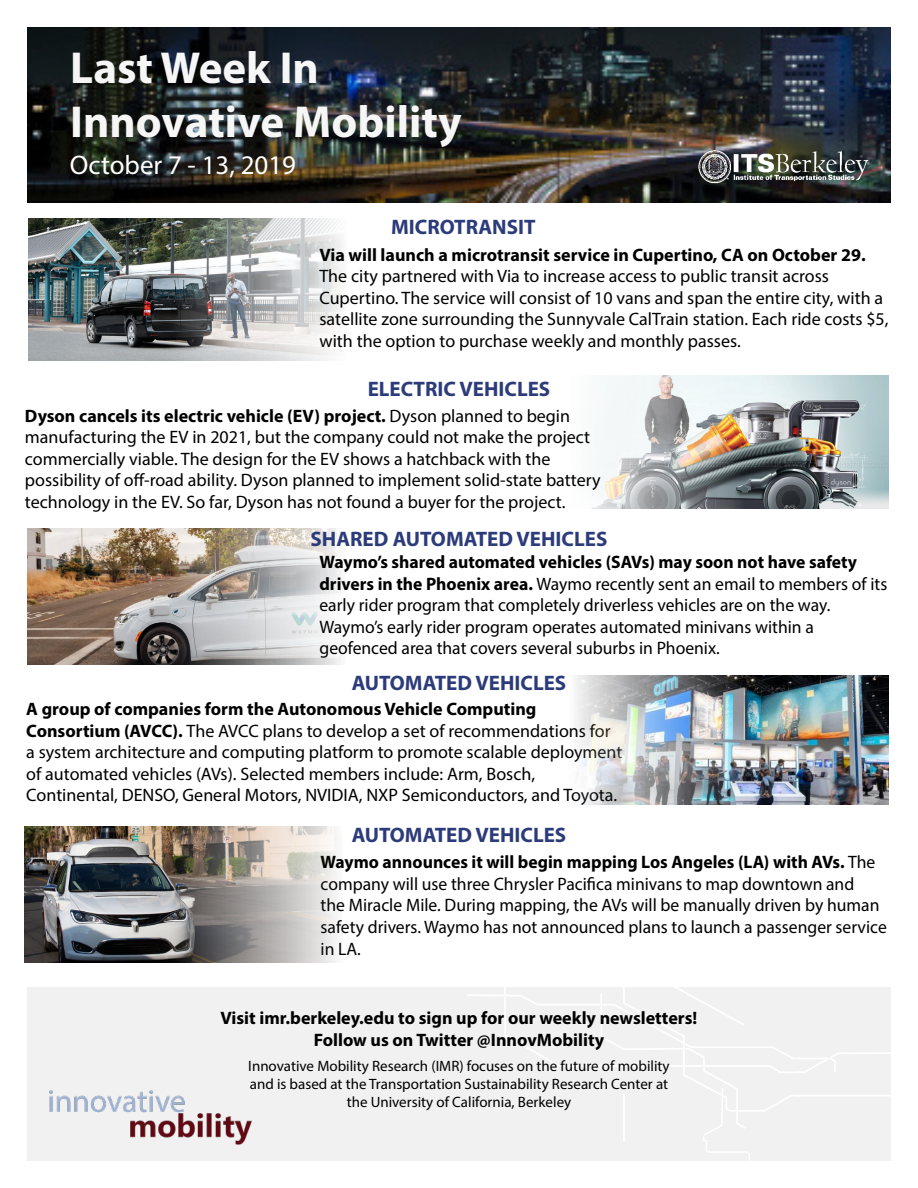
<style>
.page{position:relative;width:918px;height:1188px;background:#fff}
.page>*{position:absolute;margin:0;border:0;box-sizing:border-box;transform-origin:0 0}
.t1{font:700 45px/54px "Myriad Pro";color:#f6f6f6}
.t2{font:27px "Myriad Pro";color:#fff}
.t3{font:700 21px "Myriad Pro";color:#2c3c7a}
.t4{font:18px/21.6px "Myriad Pro";color:#000}
.t5{font:700 18px/21.6px "Myriad Pro";color:#000;text-align:center}
.t6{font:15px/18px "Myriad Pro";color:#000;text-align:center}
.s1{font-weight:700}
</style>
<div class="page">
<img style="left:27px;top:27px;width:864px;height:176px">
<img style="left:575px;top:676px;width:313px;height:128px">
<div style="left:27px;top:988px;width:864px;height:173px;background:#f1f1f1"></div>
<img style="left:49px;top:1090px;width:203px;height:55px">
<img style="left:27px;top:529px;width:314px;height:136px">
<img style="left:28px;top:218px;width:314px;height:143px">
<img style="left:592px;top:376px;width:297px;height:133px">
<svg style="left:467px;top:987px;width:424px;height:174px"></svg>
<hr style="left:623px;top:1094px;width:2px;height:48px;background:#fff">
<img style="left:689px;top:141px;width:190px;height:58px">
<img style="left:24px;top:826px;width:313px;height:136px">
<h1 class="t1" style="left:70px;top:39px;width:393px">Last Week In<br>Innovative Mobility</h1>
<h2 class="t2" style="left:70px;top:148px;width:228px">October 7 - 13, 2019</h2>
<p class="t3" style="left:391px;top:213px;width:146px">MICROTRANSIT</p>
<p class="t5" style="left:320px;top:243px;width:548px">Via will launch a microtransit service in Cupertino, CA on October 29.</p>
<p class="t4" style="left:320px;top:265px;width:571px">The city partnered with Via to increase access to public transit across Cupertino. The service will consist of 10 vans and span the entire city, with a satellite zone surrounding the Sunnyvale CalTrain station. Each ride costs $5, with the option to purchase weekly and monthly passes.</p>
<p class="t3" style="left:368px;top:375px;width:184px">ELECTRIC VEHICLES</p>
<p class="t4" style="left:25px;top:404px;width:577px"><span class="s1">Dyson cancels its electric vehicle (EV) project.</span> Dyson planned to begin manufacturing the EV in 2021, but the company could not make the project commercially viable. The design for the EV shows a hatchback with the possibility of off-road ability. Dyson planned to implement solid-state battery technology in the EV. So far, Dyson has not found a buyer for the project.</p>
<p class="t3" style="left:311px;top:525px;width:298px">SHARED AUTOMATED VEHICLES</p>
<p class="t4" style="left:320px;top:551px;width:569px"><span class="s1">Waymo’s shared automated vehicles (SAVs) may soon not have safety drivers in the Phoenix area.</span> Waymo recently sent an email to members of its early rider program that completely driverless vehicles are on the way.<br>Waymo’s early rider program operates automated minivans within a geofenced area that covers several suburbs in Phoenix.</p>
<p class="t3" style="left:352px;top:669px;width:216px">AUTOMATED VEHICLES</p>
<p class="t4" style="left:26px;top:698px;width:598px"><span class="s1">A group of companies form the Autonomous Vehicle Computing Consortium (AVCC).</span> The AVCC plans to develop a set of recommendations for a system architecture and computing platform to promote scalable deployment of automated vehicles (AVs). Selected members include: Arm, Bosch, Continental, DENSO, General Motors, NVIDIA, NXP Semiconductors, and Toyota.</p>
<p class="t3" style="left:352px;top:821px;width:216px">AUTOMATED VEHICLES</p>
<p class="t4" style="left:321px;top:851px;width:568px"><span class="s1">Waymo announces it will begin mapping Los Angeles (LA) with AVs.</span> The company will use three Chrysler Pacifica minivans to map downtown and<br>the Miracle Mile. During mapping, the AVs will be manually driven by human safety drivers. Waymo has not announced plans to launch a passenger service in LA.</p>
<p class="t5" style="left:221px;top:1007px;width:478px">Visit imr.berkeley.edu to sign up for our weekly newsletters!<br>Follow us on Twitter @InnovMobility</p>
<p class="t6" style="left:248px;top:1057px;width:423px">Innovative Mobility Research (IMR) focuses on the future of mobility and is based at the Transportation Sustainability Research Center at the University of California, Berkeley</p>
</div>
